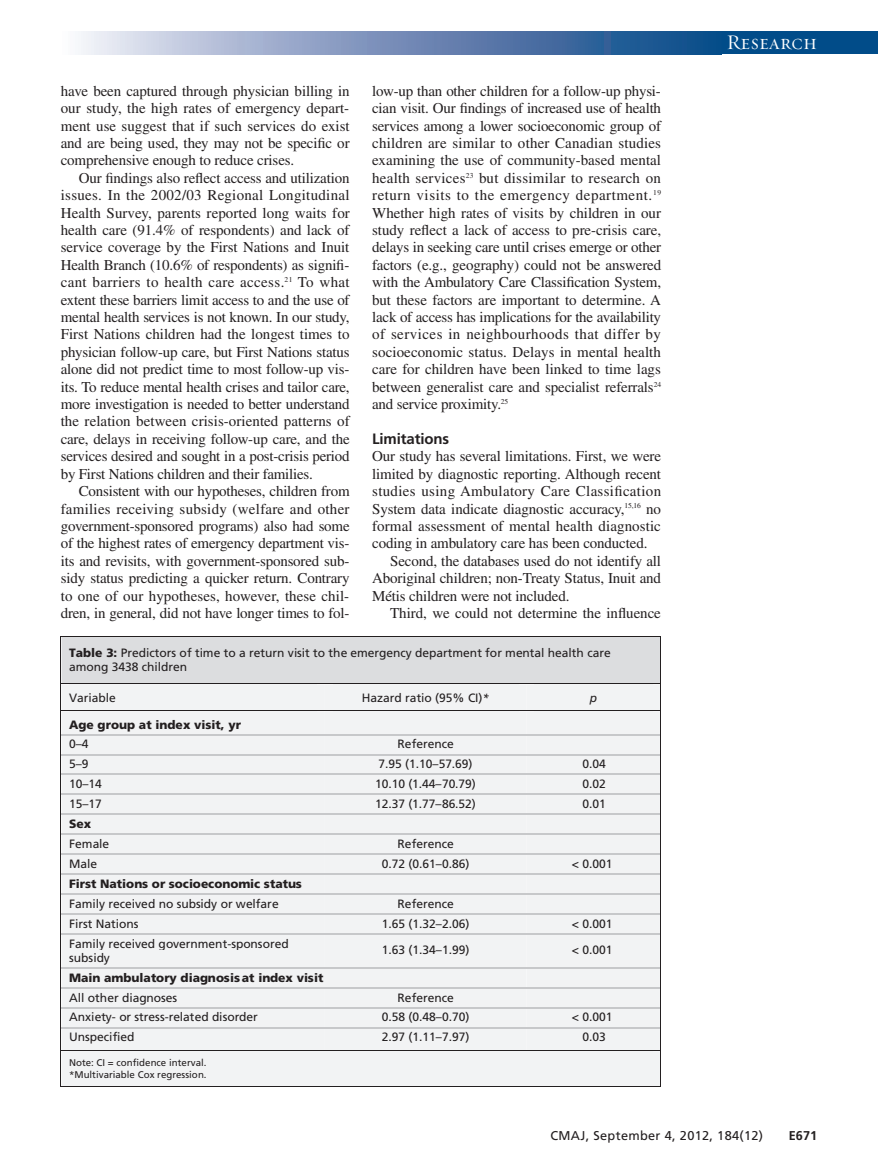
<style>
.page{position:relative;width:878px;height:1175px;background:#fff}
.page>*{position:absolute;margin:0;border:0;box-sizing:border-box;transform-origin:0 0}
.t1{font:21px "Requiem Display HTF Small Caps";letter-spacing:.005em;color:#fff}
.t2{font:15px/17.4px "Times LT Std";letter-spacing:-.01em;color:#231f20;text-align:justify}
.t3{font:15px "Times LT Std";letter-spacing:.02em;color:#231f20}
.t4{font:700 15px "Frutiger LT Std";letter-spacing:-.01em;color:#231f20}
.t5{font:12.75px "Frutiger LT Std";letter-spacing:.025em;color:#231f20}
.t6{font:700 12.75px "Frutiger LT Std";color:#231f20}
.t7{font:12px/14.1px "Frutiger";color:#231f20}
.t8{font:900 12px "Frutiger";color:#231f20}
.t9{font:italic 12px "Frutiger";color:#231f20}
.t10{font:9.75px/11.7px "Frutiger";color:#231f20}
.s1{font-weight:900}
.s2{font-style:italic}
</style>
<div class="page">
<div style="left:715px;top:32px;width:163px;height:22px;background:#014c89"></div>
<svg style="left:81px;top:32px;width:634px;height:22px;background:#7792ba"></svg>
<svg style="left:61px;top:636px;width:600px;height:451px"></svg>
<p class="t2" style="left:61px;top:84px;width:290px">have been captured through physician billing in our study, the high rates of emergency depart&shy;ment use suggest that if such services do exist and are being used, they may not be specific or comprehensive enough to reduce crises.</p>
<p class="t2" style="left:61px;top:171px;width:290px;text-indent:18px">Our findings also reflect access and utilization issues. In the 2002/03 Regional Longitudinal Health Survey, parents reported long waits for health care (91.4% of respondents) and lack of service coverage by the First Nations and Inuit Health Branch (10.6% of respondents) as signifi&shy;cant barriers to health care access.<sup>21</sup> To what extent these barriers limit access to and the use of mental health services is not known. In our study, First Nations children had the longest times to physician follow-up care, but First Nations status alone did not predict time to most follow-up vis&shy;its. To reduce mental health crises and tailor care, more investigation is needed to better understand the relation between crisis-oriented patterns of care, delays in receiving follow-up care, and the services desired and sought in a post-crisis period by First Nations children and their families.</p>
<p class="t2" style="left:61px;top:484px;width:290px;text-indent:18px">Consistent with our hypotheses, children from families receiving subsidy (welfare and other government-sponsored programs) also had some of the highest rates of emergency department vis&shy;its and revisits, with government-sponsored sub&shy;sidy status predicting a quicker return. Contrary to one of our hypotheses, however, these chil&shy;dren, in general, did not have longer times to fol-</p>
<p class="t2" style="left:372px;top:84px;width:290px">low-up than other children for a follow-up physi&shy;cian visit. Our findings of increased use of health services among a lower socioeconomic group of children are similar to other Canadian studies examining the use of community-based mental health services<sup>23</sup> but dissimilar to research on return visits to the emergency department.<sup>19<br></sup>Whether high rates of visits by children in our study reflect a lack of access to pre-crisis care, delays in seeking care until crises emerge or other factors (e.g., geography) could not be answered with the Ambulatory Care Classification System, but these factors are important to determine. A lack of access has implications for the availability of services in neighbourhoods that differ by socioeconomic status. Delays in mental health care for children have been linked to time lags between generalist care and specialist referrals<sup>24 </sup>and service proximity.<sup>25</sup></p>
<p class="t4" style="left:372px;top:432px;width:78px">Limitations</p>
<p class="t2" style="left:372px;top:449px;width:290px">Our study has several limitations. First, we were</p>
<p class="t2" style="left:372px;top:466px;width:290px">limited by diagnostic reporting. Although recent</p>
<p class="t3" style="left:372px;top:486px;width:290px">studies using Ambulatory Care Classification</p>
<p class="t2" style="left:372px;top:501px;width:290px">System data indicate diagnostic accuracy,<sup>15,16</sup> no</p>
<p class="t2" style="left:372px;top:519px;width:290px">formal assessment of mental health diagnostic</p>
<p class="t2" style="left:372px;top:536px;width:277px">coding in ambulatory care has been conducted.</p>
<p class="t2" style="left:390px;top:553px;width:272px">Second, the databases used do not identify all</p>
<p class="t2" style="left:372px;top:571px;width:290px">Aboriginal children; non-Treaty Status, Inuit and</p>
<p class="t2" style="left:372px;top:588px;width:199px">Métis children were not included.</p>
<p class="t2" style="left:390px;top:606px;width:272px">Third, we could not determine the influence</p>
<p class="t7" style="left:69px;top:647px;width:543px"><span class="s1">Table 3:</span> Predictors of time to a return visit to the emergency department for mental health care among 3438 children</p>
<p class="t7" style="left:69px;top:691px;width:48px">Variable</p>
<p class="t7" style="left:362px;top:691px;width:129px">Hazard ratio (95% CI)<span class="s2">*</span></p>
<p class="t9" style="left:589px;top:692px;width:9px">p</p>
<p class="t8" style="left:69px;top:719px;width:173px">Age group at index visit, yr</p>
<p class="t7" style="left:69px;top:738px;width:21px">0–4</p>
<p class="t7" style="left:397px;top:738px;width:58px">Reference</p>
<p class="t7" style="left:69px;top:758px;width:21px">5–9</p>
<p class="t7" style="left:378px;top:758px;width:96px">7.95 (1.10–57.69)</p>
<p class="t7" style="left:582px;top:758px;width:25px">0.04</p>
<p class="t7" style="left:69px;top:777px;width:34px">10–14</p>
<p class="t7" style="left:375px;top:777px;width:102px">10.10 (1.44–70.79)</p>
<p class="t7" style="left:582px;top:777px;width:25px">0.02</p>
<p class="t7" style="left:69px;top:797px;width:34px">15–17</p>
<p class="t7" style="left:375px;top:797px;width:102px">12.37 (1.77–86.52)</p>
<p class="t7" style="left:582px;top:797px;width:25px">0.01</p>
<p class="t8" style="left:69px;top:819px;width:24px">Sex</p>
<p class="t7" style="left:69px;top:837px;width:42px">Female</p>
<p class="t7" style="left:397px;top:837px;width:58px">Reference</p>
<p class="t7" style="left:69px;top:857px;width:30px">Male</p>
<p class="t7" style="left:382px;top:857px;width:89px">0.72 (0.61–0.86)</p>
<p class="t7" style="left:572px;top:857px;width:42px">&lt; 0.001</p>
<p class="t8" style="left:69px;top:879px;width:234px">First Nations or socioeconomic status</p>
<p class="t7" style="left:69px;top:897px;width:211px">Family received no subsidy or welfare</p>
<p class="t7" style="left:397px;top:897px;width:58px">Reference</p>
<p class="t7" style="left:69px;top:917px;width:71px">First Nations</p>
<p class="t7" style="left:382px;top:917px;width:89px">1.65 (1.32–2.06)</p>
<p class="t7" style="left:572px;top:917px;width:42px">&lt; 0.001</p>
<p class="t7" style="left:69px;top:937px;width:221px">Family received government-sponsored subsidy</p>
<p class="t7" style="left:382px;top:944px;width:89px">1.63 (1.34–1.99)</p>
<p class="t7" style="left:572px;top:944px;width:42px">&lt; 0.001</p>
<p class="t8" style="left:69px;top:972px;width:256px">Main ambulatory diagnosis at index visit</p>
<p class="t7" style="left:69px;top:991px;width:110px">All other diagnoses</p>
<p class="t7" style="left:397px;top:991px;width:58px">Reference</p>
<p class="t7" style="left:69px;top:1011px;width:190px">Anxiety- or stress-related disorder</p>
<p class="t7" style="left:382px;top:1011px;width:89px">0.58 (0.48–0.70)</p>
<p class="t7" style="left:572px;top:1011px;width:42px">&lt; 0.001</p>
<p class="t7" style="left:69px;top:1031px;width:67px">Unspecified</p>
<p class="t7" style="left:382px;top:1031px;width:89px">2.97 (1.11–7.97)</p>
<p class="t7" style="left:582px;top:1031px;width:25px">0.03</p>
<p class="t10" style="left:69px;top:1057px;width:139px">Note: CI = confidence interval. *Multivariable Cox regression.</p>
<h1 class="t1" style="left:726px;top:30px;width:92px">Research</h1>
<p class="t5" style="left:550px;top:1130px;width:214px">CMAJ, September 4, 2012, 184(12)</p>
<p class="t6" style="left:788px;top:1130px;width:30px">E671</p>
</div>
